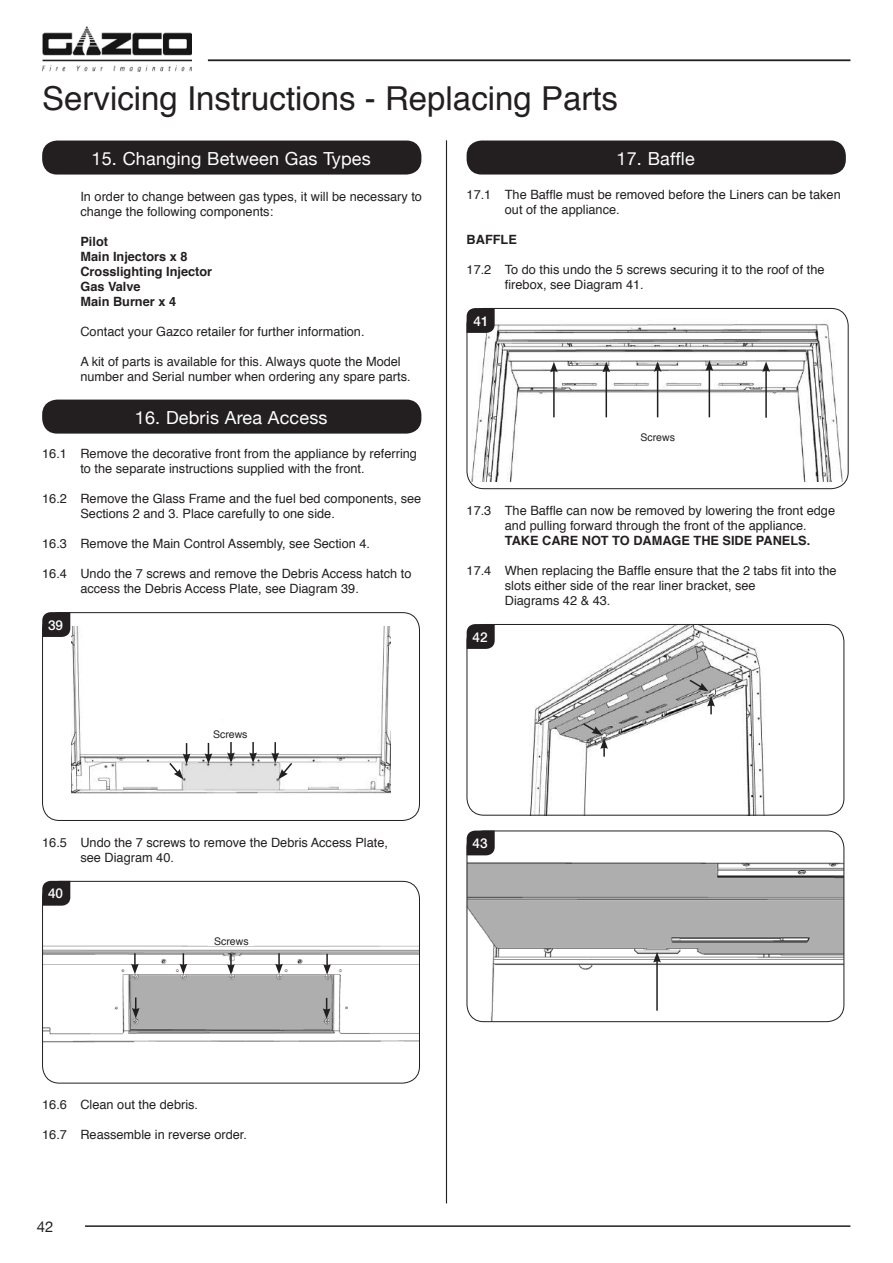
<style>
.page{position:relative;width:893px;height:1263px;background:#fff}
.page>*{position:absolute;margin:0;border:0;box-sizing:border-box;transform-origin:0 0}
.t1{font:33px "Helvetica";color:#231f20}
.t2{font:18px "Helvetica Neue";letter-spacing:.01em;color:#fff}
.t3{font:15px "Helvetica Neue";color:#231f20}
.t4{font:500 13.5px "Helvetica Neue";color:#fff}
.t5{font:12.75px/15px "Helvetica";color:#231f20}
.t6{font:700 12.75px/15px "Helvetica";color:#231f20}
.t7{font:10.5px "Helvetica";color:#231f20}
</style>
<div class="page">
<hr style="left:85px;top:1225px;width:765px;height:2px;background:#231f20">
<hr style="left:446px;top:140px;width:1px;height:1063px;background:#231f20">
<hr style="left:208px;top:59px;width:642px;height:2px;background:#231f20">
<img style="left:42px;top:26px;width:149px;height:46px">
<div style="left:42px;top:141px;width:379px;height:34px;background:#231f20;border-radius:15px"></div>
<div style="left:42px;top:400px;width:379px;height:34px;background:#231f20;border-radius:15px"></div>
<img style="left:72px;top:626px;width:318px;height:168px">
<div style="left:42px;top:612px;width:378px;height:209px;border:1px solid #231f20;border-radius:17px"></div>
<svg style="left:42px;top:612px;width:28px;height:25px"></svg>
<svg style="left:205px;top:743px;width:7px;height:21px"></svg>
<svg style="left:227px;top:742px;width:8px;height:21px"></svg>
<svg style="left:249px;top:742px;width:8px;height:21px"></svg>
<svg style="left:271px;top:742px;width:23px;height:37px"></svg>
<svg style="left:168px;top:743px;width:22px;height:36px"></svg>
<img style="left:44px;top:881px;width:375px;height:162px">
<div style="left:42px;top:881px;width:378px;height:202px;border:1px solid #231f20;border-radius:17px"></div>
<svg style="left:42px;top:881px;width:28px;height:25px"></svg>
<div style="left:209px;top:936px;width:45px;height:10px;background:#fff"></div>
<svg style="left:131px;top:953px;width:8px;height:21px"></svg>
<svg style="left:132px;top:997px;width:8px;height:21px"></svg>
<svg style="left:180px;top:953px;width:7px;height:21px"></svg>
<svg style="left:227px;top:954px;width:8px;height:21px"></svg>
<svg style="left:275px;top:953px;width:8px;height:21px"></svg>
<svg style="left:323px;top:954px;width:8px;height:21px"></svg>
<svg style="left:323px;top:998px;width:7px;height:21px"></svg>
<div style="left:467px;top:141px;width:379px;height:34px;background:#231f20;border-radius:15px"></div>
<img style="left:467px;top:308px;width:381px;height:181px">
<div style="left:467px;top:308px;width:381px;height:181px;border:1px solid #231f20;border-radius:17px"></div>
<hr style="left:553px;top:370px;width:2px;height:47px;background:#231f20">
<svg style="left:550px;top:362px;width:8px;height:10px"></svg>
<hr style="left:605px;top:370px;width:2px;height:47px;background:#231f20">
<svg style="left:602px;top:362px;width:8px;height:10px"></svg>
<hr style="left:709px;top:368px;width:1px;height:49px;background:#231f20">
<svg style="left:705px;top:360px;width:8px;height:11px"></svg>
<hr style="left:765px;top:370px;width:2px;height:48px;background:#231f20">
<svg style="left:762px;top:361px;width:8px;height:11px"></svg>
<hr style="left:657px;top:370px;width:1px;height:47px;background:#231f20">
<svg style="left:654px;top:361px;width:7px;height:11px"></svg>
<svg style="left:467px;top:308px;width:28px;height:25px"></svg>
<img style="left:530px;top:626px;width:235px;height:187px">
<div style="left:467px;top:624px;width:377px;height:191px;border:1px solid #231f20;border-radius:17px"></div>
<svg style="left:467px;top:624px;width:28px;height:25px"></svg>
<svg style="left:582px;top:722px;width:26px;height:35px"></svg>
<svg style="left:688px;top:678px;width:27px;height:36px"></svg>
<img style="left:467px;top:831px;width:377px;height:191px">
<div style="left:467px;top:830px;width:377px;height:192px;border:1px solid #231f20;border-radius:17px"></div>
<svg style="left:467px;top:830px;width:28px;height:25px"></svg>
<hr style="left:656px;top:960px;width:2px;height:51px;background:#231f20">
<svg style="left:653px;top:952px;width:8px;height:10px"></svg>
<h1 class="t1" style="left:42px;top:73px;width:577px">Servicing Instructions - Replacing Parts</h1>
<h2 class="t2" style="left:92px;top:143px;width:281px">15. Changing Between Gas Types</h2>
<p class="t5" style="left:80px;top:189px;width:343px">In order to change between gas types, it will be necessary to change the following components:</p>
<p class="t6" style="left:80px;top:234px;width:133px">Pilot<br>Main Injectors x 8<br>Crosslighting Injector<br>Gas Valve<br>Main Burner x 4</p>
<p class="t5" style="left:80px;top:324px;width:286px">Contact your Gazco retailer for further information.</p>
<p class="t5" style="left:80px;top:354px;width:332px">A kit of parts is available for this. Always quote the Model number and Serial number when ordering any spare parts.</p>
<h2 class="t2" style="left:135px;top:402px;width:194px">16. Debris Area Access</h2>
<p class="t5" style="left:80px;top:446px;width:338px;text-indent:-38px">16.1 Remove the decorative front from the appliance by referring to the separate instructions supplied with the front.</p>
<p class="t5" style="left:80px;top:491px;width:342px;text-indent:-38px">16.2 Remove the Glass Frame and the fuel bed components, see<br>Sections 2 and 3. Place carefully to one side.</p>
<p class="t5" style="left:42px;top:536px;width:329px">16.3 Remove the Main Control Assembly, see Section 4.</p>
<p class="t5" style="left:80px;top:566px;width:332px;text-indent:-38px">16.4 Undo the 7 screws and remove the Debris Access hatch to access the Debris Access Plate, see Diagram 39.</p>
<p class="t4" style="left:48px;top:614px;width:17px">39</p>
<h2 class="t2" style="left:616px;top:143px;width:80px">17. Baffle</h2>
<p class="t5" style="left:505px;top:187px;width:337px;text-indent:-38px">17.1 The Baffle must be removed before the Liners can be taken out of the appliance.</p>
<p class="t6" style="left:467px;top:232px;width:52px">BAFFLE</p>
<p class="t5" style="left:505px;top:262px;width:321px;text-indent:-38px">17.2 To do this undo the 5 screws securing it to the roof of the firebox, see Diagram 41.</p>
<p class="t4" style="left:473px;top:310px;width:17px">41</p>
<p class="t7" style="left:641px;top:429px;width:36px">Screws</p>
<p class="t5" style="left:505px;top:503px;width:332px;text-indent:-38px">17.3 The Baffle can now be removed by lowering the front edge and pulling forward through the front of the appliance.</p>
<p class="t6" style="left:505px;top:533px;width:307px">TAKE CARE NOT TO DAMAGE THE SIDE PANELS.</p>
<p class="t5" style="left:505px;top:563px;width:333px;text-indent:-38px">17.4 When replacing the Baffle ensure that the 2 tabs fit into the slots either side of the rear liner bracket, see<br>Diagrams 42 &amp; 43.</p>
<p class="t4" style="left:472px;top:626px;width:17px">42</p>
<p class="t7" style="left:213px;top:727px;width:36px">Screws</p>
<p class="t5" style="left:80px;top:835px;width:309px;text-indent:-38px">16.5 Undo the 7 screws to remove the Debris Access Plate, see Diagram 40.</p>
<p class="t4" style="left:48px;top:883px;width:17px">40</p>
<p class="t7" style="left:214px;top:933px;width:36px">Screws</p>
<p class="t5" style="left:42px;top:1098px;width:157px">16.6 Clean out the debris.</p>
<p class="t5" style="left:42px;top:1128px;width:206px">16.7 Reassemble in reverse order.</p>
<p class="t3" style="left:37px;top:1214px;width:18px">42</p>
<p class="t4" style="left:472px;top:832px;width:17px">43</p>
</div>
